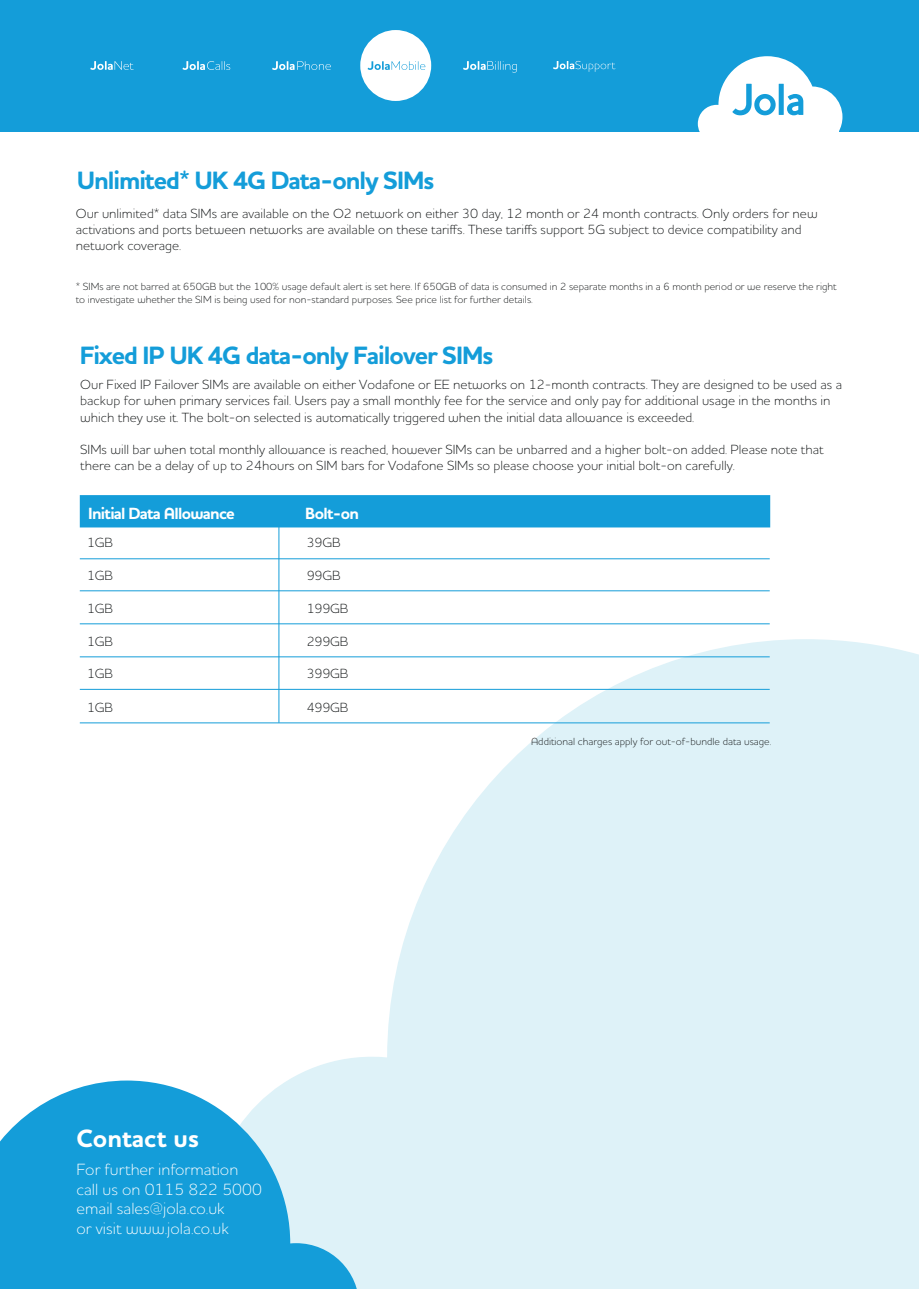
<style>
.page{position:relative;width:919px;height:1289px;background:#fff}
.page>*{position:absolute;margin:0;border:0;box-sizing:border-box;transform-origin:0 0}
.t1{font:700 25.5px "Houschka Pro";letter-spacing:-.04em;color:#149dd9}
.t2{font:700 25.5px "Houschka Pro";color:#fff}
.t3{font:300 16.5px/19.5px "Houschka Pro";color:#fff}
.t4{font:700 16.5px "Houschka Pro";letter-spacing:-.045em;color:#fff}
.t5{font:300 13.5px/16.2px "Houschka Pro";color:#111415}
.t6{font:300 10.5px/12.6px "Houschka Pro";color:#111415}
</style>
<div class="page">
<svg style="left:210px;top:639px;width:708px;height:649px;fill:#def2f8"></svg>
<svg style="left:0;top:1080px;width:359px;height:208px;background:#4db5e1"></svg>
<div style="left:0;top:0;width:918px;height:132px;background:#149dd9"></div>
<svg style="left:90px;top:61px;width:44px;height:9px"></svg>
<svg style="left:182px;top:61px;width:48px;height:9px"></svg>
<div style="left:360px;top:30px;width:71px;height:71px;background:#fff;border-radius:50%"></div>
<svg style="left:367px;top:61px;width:58px;height:9px"></svg>
<svg style="left:272px;top:61px;width:59px;height:9px"></svg>
<svg style="left:463px;top:61px;width:53px;height:12px"></svg>
<svg style="left:553px;top:61px;width:62px;height:11px"></svg>
<svg style="left:697px;top:56px;width:145px;height:76px"></svg>
<div style="left:699px;top:127px;width:139px;height:11px;background:#fff"></div>
<div style="left:80px;top:495px;width:690px;height:32px;background:#149dd9"></div>
<hr style="left:278px;top:507px;width:1px;height:215px;background:#149dd9">
<hr style="left:80px;top:558px;width:689px;height:1px;background:#149dd9">
<hr style="left:80px;top:590px;width:689px;height:1px;background:#149dd9">
<hr style="left:80px;top:623px;width:689px;height:1px;background:#149dd9">
<hr style="left:80px;top:656px;width:689px;height:1px;background:#149dd9">
<hr style="left:80px;top:689px;width:689px;height:1px;background:#149dd9">
<hr style="left:80px;top:722px;width:689px;height:1px;background:#149dd9">
<h1 class="t1" style="left:77px;top:164px;width:359px">Unlimited* UK 4G Data-only SIMs</h1>
<p class="t5" style="left:76px;top:204px;width:743px">Our unlimited* data SIMs are available on the O2 network on either 30 day, 12 month or 24 month contracts. Only orders for new activations and ports between networks are available on these tariffs. These tariffs support 5G subject to device compatibility and network coverage.</p>
<p class="t6" style="left:76px;top:280px;width:762px">* SIMs are not barred at 650GB but the 100% usage default alert is set here. If 650GB of data is consumed in 2 separate months in a 6 month period or we reserve the right to investigate whether the SIM is being used for non-standard purposes. See price list for further details.</p>
<h1 class="t1" style="left:80px;top:339px;width:415px">Fixed IP UK 4G data-only Failover SIMs</h1>
<p class="t5" style="left:80px;top:376px;width:763px">Our Fixed IP Failover SIMs are available on either Vodafone or EE networks on 12-month contracts. They are designed to be used as a backup for when primary services fail. Users pay a small monthly fee for the service and only pay for additional usage in the months in which they use it. The bolt-on selected is automatically triggered when the initial data allowance is exceeded.</p>
<p class="t5" style="left:80px;top:441px;width:744px">SIMs will bar when total monthly allowance is reached, however SIMs can be unbarred and a higher bolt-on added. Please note that there can be a delay of up to 24hours on SIM bars for Vodafone SIMs so please choose your initial bolt-on carefully.</p>
<p class="t4" style="left:88px;top:502px;width:148px">Initial Data Allowance</p>
<p class="t4" style="left:305px;top:502px;width:55px">Bolt-on</p>
<p class="t5" style="left:87px;top:534px;width:28px">1GB</p>
<p class="t5" style="left:307px;top:534px;width:35px">39GB</p>
<p class="t5" style="left:87px;top:566px;width:28px">1GB</p>
<p class="t5" style="left:307px;top:566px;width:35px">99GB</p>
<p class="t5" style="left:87px;top:599px;width:28px">1GB</p>
<p class="t5" style="left:307px;top:599px;width:43px">199GB</p>
<p class="t5" style="left:87px;top:632px;width:28px">1GB</p>
<p class="t5" style="left:307px;top:632px;width:43px">299GB</p>
<p class="t5" style="left:87px;top:665px;width:28px">1GB</p>
<p class="t5" style="left:307px;top:665px;width:43px">399GB</p>
<p class="t5" style="left:87px;top:698px;width:28px">1GB</p>
<p class="t5" style="left:307px;top:698px;width:43px">499GB</p>
<h1 class="t2" style="left:77px;top:1121px;width:124px">Contact us</h1>
<p class="t3" style="left:77px;top:1159px;width:187px">For further information call us on 0115 822 5000 email sales@jola.co.uk</p>
<p class="t3" style="left:77px;top:1217px;width:154px">or visit www.jola.co.uk</p>
<p class="t6" style="left:531px;top:734px;width:242px">Additional charges apply for out-of-bundle data usage.</p>
</div>
